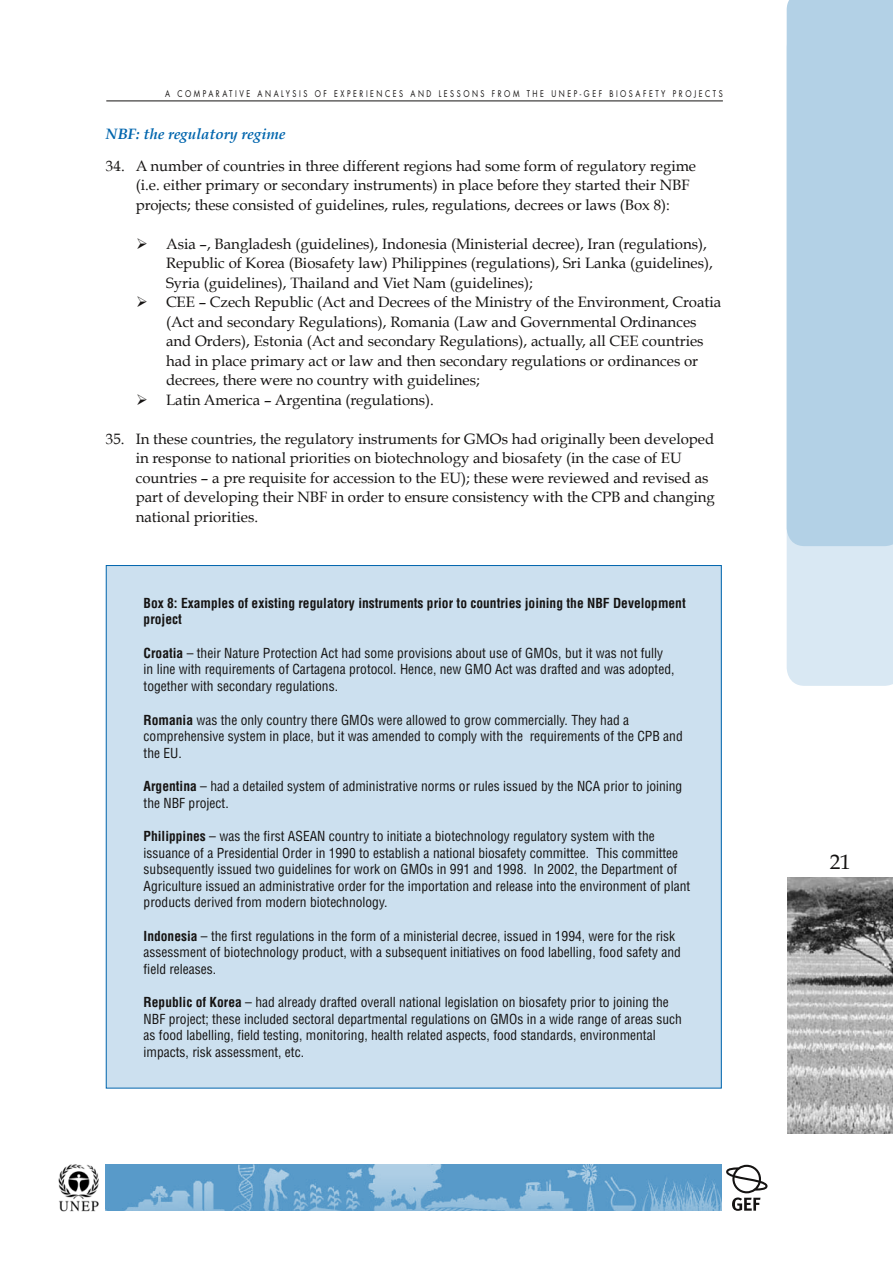
<style>
.page{position:relative;width:893px;height:1263px;background:#fff}
.page>*{position:absolute;margin:0;border:0;box-sizing:border-box;transform-origin:0 0}
.t1{font:21px "Book Antiqua";color:#151312}
.t2{font:15px/19.5px "Book Antiqua";color:#151312}
.t3{font:italic 700 15px "Book Antiqua";color:#0065ad}
.t4{font:condensed 13.5px/16.5px "Helvetica";color:#151312}
.t5{font:700 condensed 13.5px/16.5px "Helvetica";color:#151312}
.t6{font:9px "Futura";letter-spacing:.35em;color:#151312;scale:.8 1}
.s1{font-weight:700}
</style>
<div class="page">
<img style="left:787px;top:877px;width:106px;height:257px">
<div style="left:787px;top:546px;width:106px;height:140px;background:#d9e8f3"></div>
<div style="left:787px;top:0;width:106px;height:546px;background:#b3d1e6"></div>
<hr style="left:106px;top:101px;width:617px;height:1px;background:#151312">
<img style="left:106px;top:1164px;width:615px;height:46px">
<svg style="left:726px;top:1165px;width:41px;height:46px"></svg>
<img style="left:58px;top:1164px;width:41px;height:47px">
<div style="left:106px;top:565px;width:615px;height:523px;background:#cce0ef"></div>
<p class="t6" style="left:165px;top:88px;width:501px">A COMPARATIVE ANALYSIS OF EXPERIENCES AND LESSONS FROM THE UNEP</p>
<p class="t6" style="left:580px;top:88px;width:23px">-GEF</p>
<p class="t6" style="left:609px;top:88px;width:143px">BIOSAFETY PROJECTS</p>
<p class="t3" style="left:106px;top:125px;width:181px">NBF: the regulatory regime</p>
<p class="t2" style="left:136px;top:156px;width:562px;text-indent:-30px">34. A number of countries in three different regions had some form of regulatory regime (i.e. either primary or secondary instruments) in place before they started their NBF projects; these consisted of guidelines, rules, regulations, decrees or laws (Box 8):</p>
<p class="t2" style="left:166px;top:234px;width:557px">Asia –, Bangladesh (guidelines), Indonesia (Ministerial decree), Iran (regulations), Republic of Korea (Biosafety law) Philippines (regulations), Sri Lanka (guidelines), Syria (guidelines), Thailand and Viet Nam (guidelines);<br>CEE – Czech Republic (Act and Decrees of the Ministry of the Environment, Croatia (Act and secondary Regulations), Romania (Law and Governmental Ordinances and Orders), Estonia (Act and secondary Regulations), actually, all CEE countries had in place primary act or law and then secondary regulations or ordinances or decrees, there were no country with guidelines;<br>Latin America – Argentina (regulations).</p>
<p class="t2" style="left:136px;top:429px;width:580px;text-indent:-30px">35. In these countries, the regulatory instruments for GMOs had originally been developed in response to national priorities on biotechnology and biosafety (in the case of EU countries – a pre requisite for accession to the EU); these were reviewed and revised as part of developing their NBF in order to ensure consistency with the CPB and changing national priorities.</p>
<p class="t5" style="left:144px;top:595px;width:544px">Box 8: Examples of existing regulatory instruments prior to countries joining the NBF Development project</p>
<p class="t4" style="left:144px;top:645px;width:532px"><span class="s1">Croatia</span> – their Nature Protection Act had some provisions about use of GMOs, but it was not fully in line with requirements of Cartagena protocol. Hence, new GMO Act was drafted and was adopted, together with secondary regulations.</p>
<p class="t4" style="left:144px;top:711px;width:541px"><span class="s1">Romania</span> was the only country there GMOs were allowed to grow commercially. They had a comprehensive system in place, but it was amended to comply with the requirements of the CPB and the EU.</p>
<p class="t4" style="left:144px;top:778px;width:540px"><span class="s1">Argentina</span> – had a detailed system of administrative norms or rules issued by the NCA prior to joining the NBF project.</p>
<p class="t4" style="left:144px;top:828px;width:548px"><span class="s1">Philippines</span> – was the first ASEAN country to initiate a biotechnology regulatory system with the issuance of a Presidential Order in 1990 to establish a national biosafety committee. This committee subsequently issued two guidelines for work on GMOs in 991 and 1998. In 2002, the Department of Agriculture issued an administrative order for the importation and release into the environment of plant products derived from modern biotechnology.</p>
<p class="t4" style="left:144px;top:927px;width:539px"><span class="s1">Indonesia</span> – the first regulations in the form of a ministerial decree, issued in 1994, were for the risk assessment of biotechnology product, with a subsequent initiatives on food labelling, food safety and field releases.</p>
<p class="t4" style="left:144px;top:994px;width:540px"><span class="s1">Republic of Korea</span> – had already drafted overall national legislation on biosafety prior to joining the NBF project; these included sectoral departmental regulations on GMOs in a wide range of areas such as food labelling, field testing, monitoring, health related aspects, food standards, environmental impacts, risk assessment, etc.</p>
<h1 class="t1" style="left:830px;top:849px;width:22px">21</h1>
</div>
